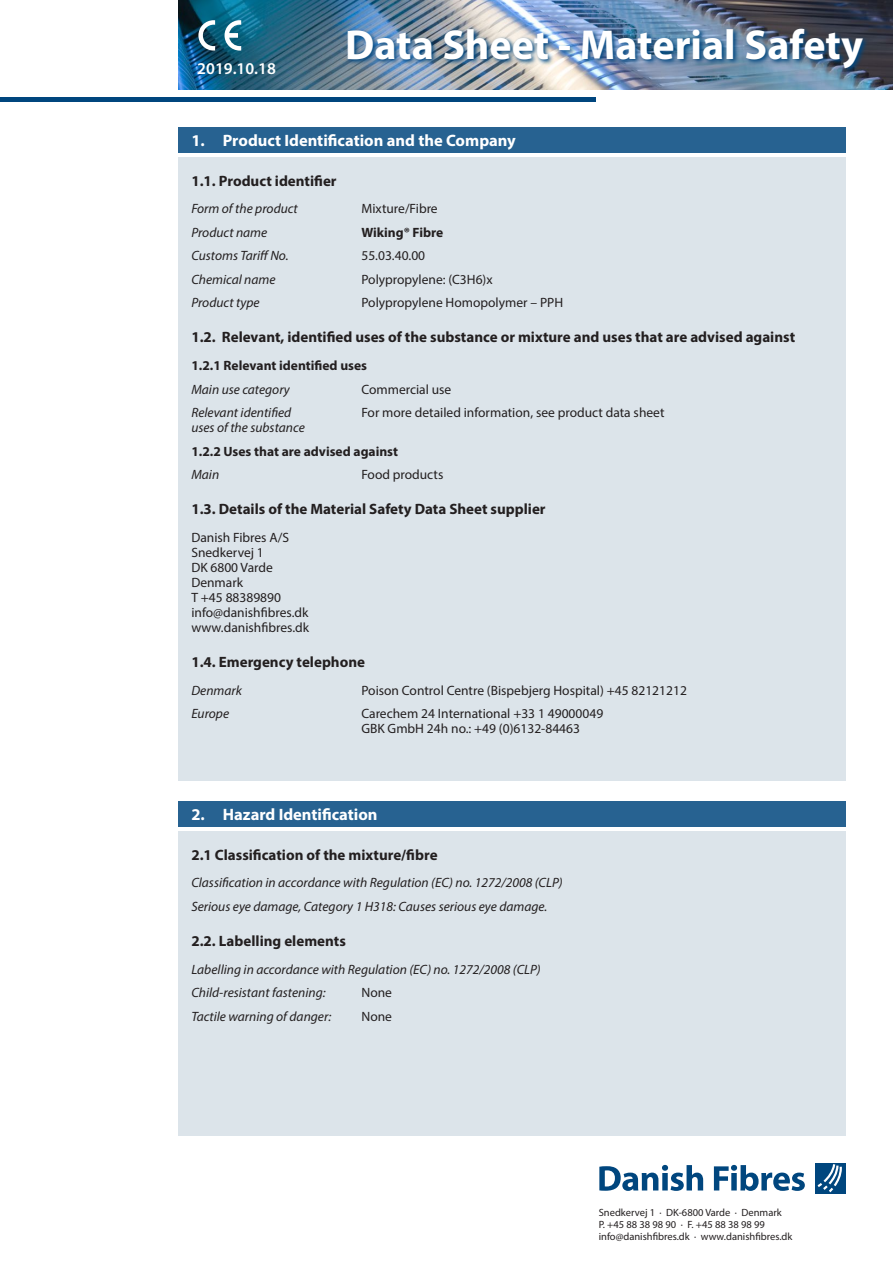
<style>
.page{position:relative;width:893px;height:1263px;background:#fff}
.page>*{position:absolute;margin:0;border:0;box-sizing:border-box;transform-origin:0 0}
.t1{font:700 42px "Myriad Pro";color:#fff}
.Mellem{font:700 16.5px "Myriad Pro";color:#fff}
.Mellem-2{font:600 16.5px "Myriad Pro";color:#fff}
.Underpunkt{font:700 15px "Myriad Pro";color:#231f20}
.Brød{font:13.5px/15px "Myriad Pro";color:#231f20}
.Brød-2{font:italic 13.5px "Myriad Pro";color:#231f20}
.Brød-3{font:700 13.5px "Myriad Pro";color:#231f20}
.t2{font:10.5px "Myriad Pro";color:#231f20}
</style>
<div class="page">
<hr style="left:0;top:98px;width:595px;height:4px;background:#00467e">
<img style="left:179px;top:0;width:714px;height:89px">
<img style="left:346px;top:26px;width:523px;height:49px">
<div style="left:179px;top:157px;width:667px;height:624px;background:#dce4ea"></div>
<div style="left:179px;top:128px;width:667px;height:25px;background:#276291"></div>
<div style="left:179px;top:831px;width:667px;height:304px;background:#dce4ea"></div>
<div style="left:179px;top:801px;width:667px;height:26px;background:#276291"></div>
<svg style="left:198px;top:20px;width:17px;height:31px"></svg>
<svg style="left:225px;top:20px;width:16px;height:31px"></svg>
<svg style="left:599px;top:1165px;width:104px;height:26px"></svg>
<svg style="left:714px;top:1165px;width:91px;height:26px"></svg>
<div style="left:815px;top:1163px;width:31px;height:31px;background:#00467e"></div>
<svg style="left:818px;top:1164px;width:24px;height:28px"></svg>
<p class="Mellem-2" style="left:197px;top:58px;width:80px">2019.10.18</p>
<p class="t1" style="left:345px;top:18px;width:519px">Data Sheet - Material Safety</p>
<p class="Mellem" style="left:191px;top:130px;width:326px">1. Product Identification and the Company</p>
<p class="Underpunkt" style="left:191px;top:171px;width:147px">1.1. Product identifier</p>
<p class="Brød-2" style="left:191px;top:200px;width:108px">Form of the product</p>
<p class="Brød" style="left:361px;top:201px;width:78px">Mixture/Fibre</p>
<p class="Brød-2" style="left:191px;top:224px;width:77px">Product name</p>
<p class="Brød-3" style="left:361px;top:223px;width:83px">Wiking® Fibre</p>
<p class="Brød-2" style="left:191px;top:247px;width:99px">Customs Tariff No.</p>
<p class="Brød" style="left:361px;top:248px;width:65px">55.03.40.00</p>
<p class="Brød-2" style="left:191px;top:271px;width:86px">Chemical name</p>
<p class="Brød" style="left:361px;top:272px;width:133px">Polypropylene: (C3H6)x</p>
<p class="Brød-2" style="left:191px;top:294px;width:70px">Product type</p>
<p class="Brød" style="left:361px;top:295px;width:203px">Polypropylene Homopolymer – PPH</p>
<p class="Underpunkt" style="left:191px;top:328px;width:605px">1.2. Relevant, identified uses of the substance or mixture and uses that are advised against</p>
<p class="Brød-3" style="left:191px;top:357px;width:177px">1.2.1 Relevant identified uses</p>
<p class="Brød-2" style="left:191px;top:381px;width:100px">Main use category</p>
<p class="Brød" style="left:361px;top:381px;width:91px">Commercial use</p>
<p class="Brød-2" style="left:191px;top:404px;width:101px">Relevant identified</p>
<p class="Brød" style="left:361px;top:405px;width:305px">For more detailed information, see product data sheet</p>
<p class="Brød-2" style="left:191px;top:419px;width:115px">uses of the substance</p>
<p class="Brød-3" style="left:191px;top:442px;width:208px">1.2.2 Uses that are advised against</p>
<p class="Brød-2" style="left:191px;top:466px;width:29px">Main</p>
<p class="Brød" style="left:361px;top:467px;width:83px">Food products</p>
<p class="Underpunkt" style="left:191px;top:499px;width:356px">1.3. Details of the Material Safety Data Sheet supplier</p>
<p class="Brød" style="left:191px;top:530px;width:119px">Danish Fibres A/S<br>Snedkervej 1<br>DK 6800 Varde<br>Denmark<br>T +45 88389890 info@danishfibres.dk www.danishfibres.dk</p>
<p class="Underpunkt" style="left:191px;top:652px;width:175px">1.4. Emergency telephone</p>
<p class="Brød-2" style="left:191px;top:682px;width:52px">Denmark</p>
<p class="Brød" style="left:361px;top:682px;width:327px">Poison Control Centre (Bispebjerg Hospital) +45 82121212</p>
<p class="Brød-2" style="left:191px;top:705px;width:39px">Europe</p>
<p class="Brød" style="left:361px;top:706px;width:243px">Carechem 24 International +33 1 49000049<br>GBK GmbH 24h no.: +49 (0)6132-84463</p>
<p class="Mellem" style="left:191px;top:804px;width:188px">2. Hazard Identification</p>
<p class="Underpunkt" style="left:191px;top:845px;width:248px">2.1 Classification of the mixture/fibre</p>
<p class="Brød-2" style="left:191px;top:874px;width:373px">Classification in accordance with Regulation (EC) no. 1272/2008 (CLP)</p>
<p class="Brød-2" style="left:191px;top:898px;width:357px">Serious eye damage, Category 1 H318: Causes serious eye damage.</p>
<p class="Underpunkt" style="left:191px;top:931px;width:156px">2.2. Labelling elements</p>
<p class="Brød-2" style="left:191px;top:961px;width:351px">Labelling in accordance with Regulation (EC) no. 1272/2008 (CLP)</p>
<p class="Brød-2" style="left:191px;top:984px;width:136px">Child-resistant fastening:</p>
<p class="Brød" style="left:361px;top:985px;width:32px">None</p>
<p class="Brød-2" style="left:191px;top:1008px;width:142px">Tactile warning of danger:</p>
<p class="Brød" style="left:361px;top:1008px;width:32px">None</p>
<p class="t2" style="left:599px;top:1205px;width:185px">Snedkervej 1 · DK-6800 Varde · Denmark</p>
<p class="t2" style="left:599px;top:1217px;width:168px">P. +45 88 38 98 90 · F. +45 88 38 98 99</p>
<p class="t2" style="left:599px;top:1229px;width:195px">info@danishfibres.dk · www.danishfibres.dk</p>
</div>
